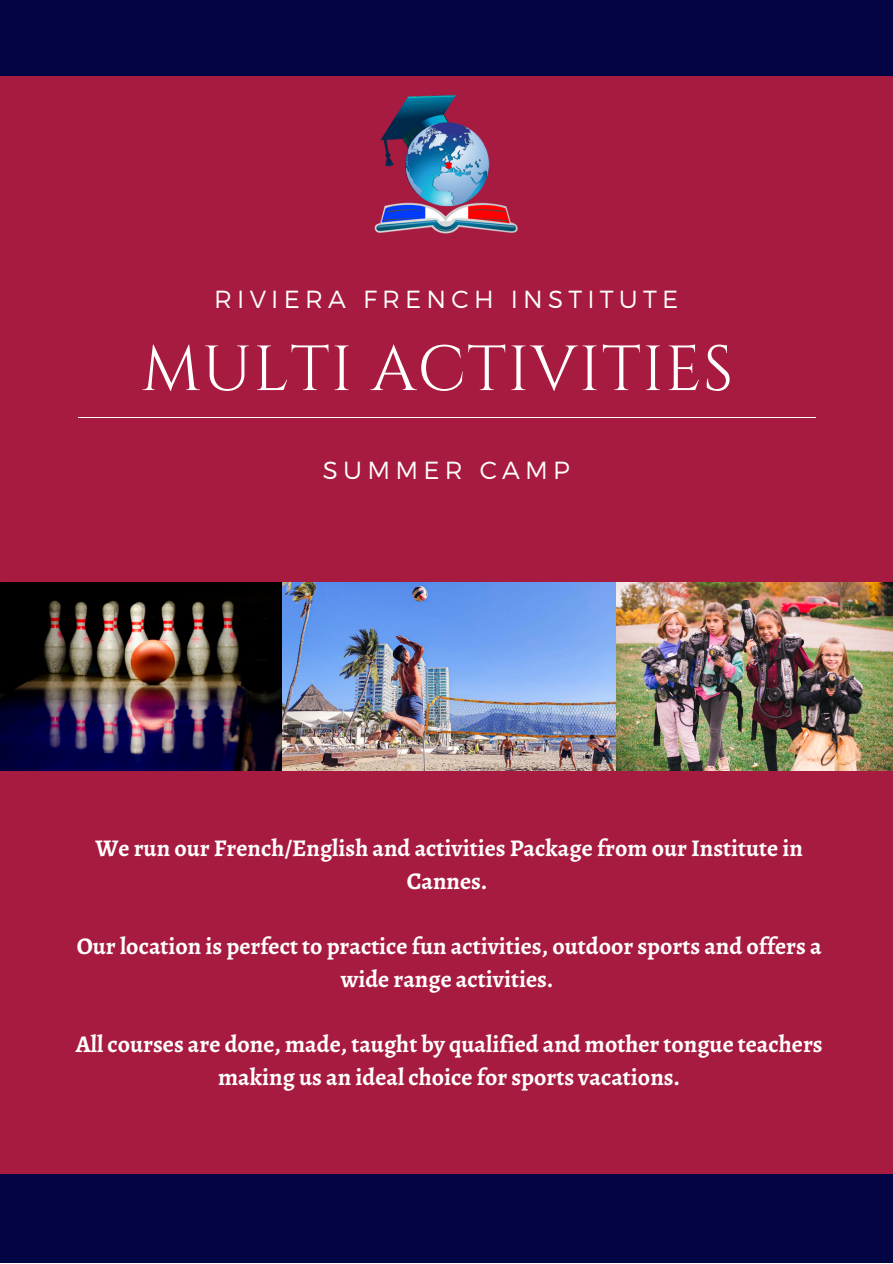
<style>
.page{position:relative;width:893px;height:1264px;background:#fff}
.page>*{position:absolute;margin:0;border:0;box-sizing:border-box;transform-origin:0 0}
.t1{font:63.6px "Cinzel";letter-spacing:.02em;color:#fff}
.t2{font:300 24.75px "Montserrat";letter-spacing:.21em;color:#fff}
.t3{font:700 24px/32.5px "Alegreya";color:#fff;text-align:center}
</style>
<div class="page">
<div style="left:0;top:0;width:892px;height:1262px;background:#a81b40"></div>
<img style="left:0;top:582px;width:284px;height:188px">
<img style="left:282px;top:583px;width:610px;height:187px">
<div style="left:0;top:0;width:892px;height:75px;background:#030444"></div>
<div style="left:0;top:1173px;width:892px;height:89px;background:#030444"></div>
<hr style="left:78px;top:417px;width:737px;height:1px;background:#fff">
<img style="left:374px;top:95px;width:144px;height:139px">
<p class="t2" style="left:214px;top:283px;width:465px">RIVIERA FRENCH INSTITUTE</p>
<h1 class="t1" style="left:141px;top:328px;width:593px">MULTI ACTIVITIES</h1>
<p class="t2" style="left:323px;top:454px;width:248px">SUMMER CAMP</p>
<p class="t3" style="left:95px;top:832px;width:709px">We run our French/English and activities Package from our Institute in<br>Cannes.</p>
<p class="t3" style="left:77px;top:929px;width:746px">Our location is perfect to practice fun activities, outdoor sports and offers a wide range activities.</p>
<p class="t3" style="left:76px;top:1027px;width:748px">All courses are done, made, taught by qualified and mother tongue teachers making us an ideal choice for sports vacations.</p>
</div>
